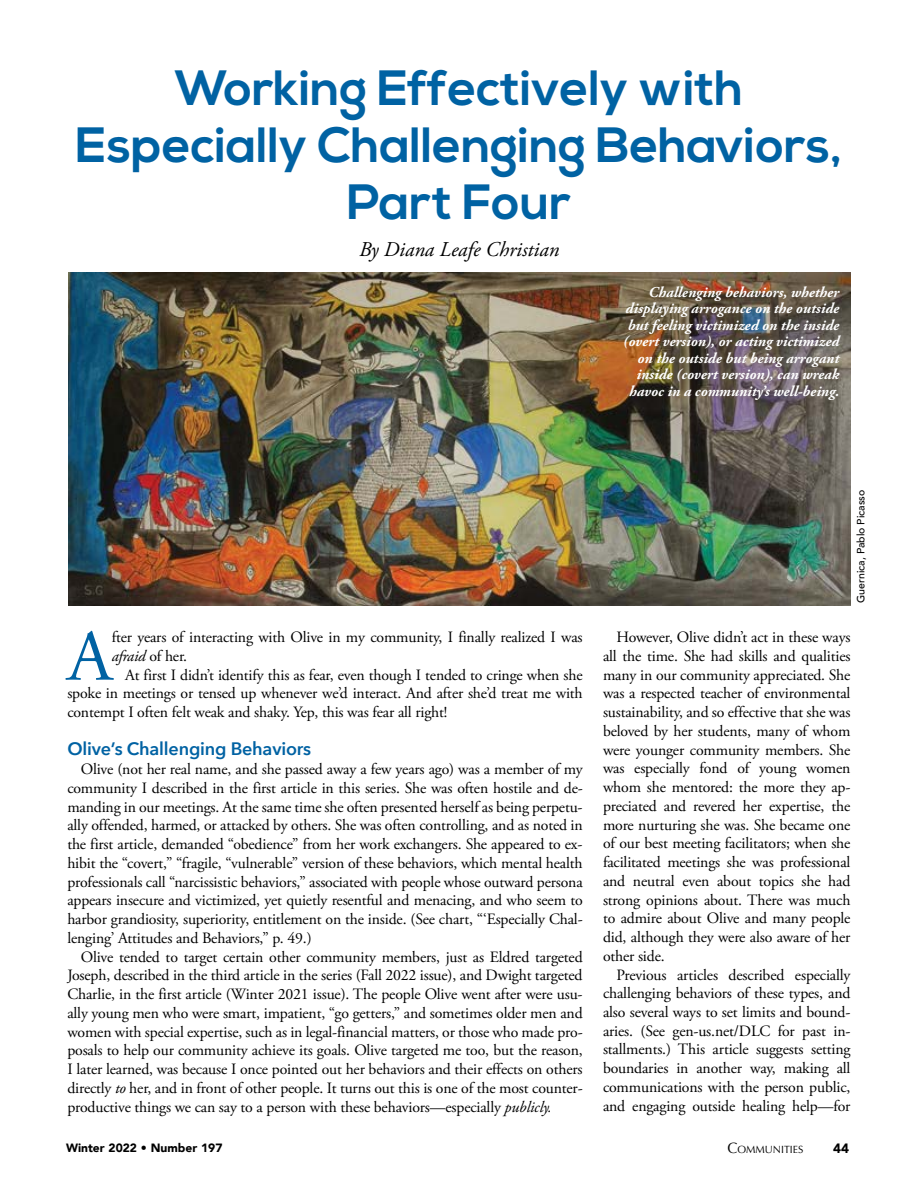
<style>
.page{position:relative;width:918px;height:1188px;background:#fff}
.page>*{position:absolute;margin:0;border:0;box-sizing:border-box;transform-origin:0 0}
.t1{font:72.3px "Adobe Garamond Pro";color:#0062a3}
.t2{font:700 49.5px/57px "Nexa";color:#0062a3;text-align:center}
.t3{font:italic 21px "Adobe Garamond Pro";color:#000}
.t4{font:600 18px "Avenir Next";letter-spacing:-.01em;color:#0062a3}
.t5{font:15.75px/18.8px "Adobe Garamond Pro";letter-spacing:-.01em;color:#000;text-align:justify}
.t6{font:italic 700 15px/16.5px "Adobe Garamond Pro";color:#fff;text-align:right}
.t7{font:900 13.5px "Avenir";color:#000}
.t8{font:900 12px "Avenir";color:#000}
.t9{font:500 10.5px "Avenir";color:#000}
.t10{font:10.5px "Optima";color:#000}
.s1{font-style:italic}
.s2{font-size:15px}
</style>
<div class="page">
<img style="left:68px;top:273px;width:783px;height:333px">
<h2 class="t2" style="left:76px;top:61px;width:768px">Working Effectively with<br>Especially Challenging Behaviors,<br>Part Four</h2>
<h3 class="t3" style="left:359px;top:237px;width:202px">By Diana Leafe Christian</h3>
<p class="t6" style="left:623px;top:284px;width:217px">Challenging behaviors, whether displaying arrogance on the outside but feeling victimized on the inside (overt version), or acting victimized on the outside but being arrogant inside (covert version), can wreak havoc in a community’s well-being.</p>
<h1 class="t1" style="left:67px;top:613px;width:47px">A</h1>
<p class="t5" style="left:112px;top:628px;width:473px">fter years of interacting with Olive in my community, I finally realized I was <span class="s1">afraid</span> of her.</p>
<p class="t5" style="left:67px;top:666px;width:517px;text-indent:58px">At first I didn’t identify this as fear, even though I tended to cringe when she spoke in meetings or tensed up whenever we’d interact. And after she’d treat me with contempt I often felt weak and shaky. Yep, this was fear all right!</p>
<p class="t4" style="left:67px;top:734px;width:245px">Olive’s Challenging Behaviors</p>
<p class="t5" style="left:67px;top:760px;width:517px;text-indent:13px">Olive (not her real name, and she passed away a few years ago) was a member of my community I described in the first article in this series. She was often hostile and de&shy;manding in our meetings. At the same time she often presented herself as being perpetu&shy;ally offended, harmed, or attacked by others. She was often controlling, and as noted in the first article, demanded “obedience” from her work exchangers. She appeared to ex&shy;hibit the “covert,” “fragile, “vulnerable” version of these behaviors, which mental health professionals call “narcissistic behaviors,” associated with people whose outward persona appears insecure and victimized, yet quietly resentful and menacing, and who seem to harbor grandiosity, superiority, entitlement on the inside. (See chart, “‘Especially Chal&shy;lenging’ Attitudes and Behaviors,” p. 49.)</p>
<p class="t5" style="left:67px;top:948px;width:517px;text-indent:13px">Olive tended to target certain other community members, just as Eldred targeted Joseph, described in the third article in the series (Fall 2022 issue), and Dwight targeted Charlie, in the first article (Winter 2021 issue). The people Olive went after were usu&shy;ally young men who were smart, impatient, “go getters,” and sometimes older men and women with special expertise, such as in legal-financial matters, or those who made pro&shy;posals to help our community achieve its goals. Olive targeted me too, but the reason, I later learned, was because I once pointed out her behaviors and their effects on others directly <span class="s1">to</span> her, and in front of other people. It turns out this is one of the most counter&shy;productive things we can say to a person with these behaviors—especially <span class="s1">publicly.</span></p>
<p class="t9" style="left:852px;top:603px;width:115px;rotate:-90deg">Guernica, Pablo Picasso</p>
<p class="t5" style="left:603px;top:628px;width:249px;text-indent:13px">However, Olive didn’t act in these ways all the time. She had skills and qualities many in our community appreciated. She was a respected teacher of environmental sustainability, and so effective that she was beloved by her students, many of whom were younger community members. She was especially fond of young women whom she mentored: the more they ap&shy;preciated and revered her expertise, the more nurturing she was. She became one of our best meeting facilitators; when she facilitated meetings she was professional and neutral even about topics she had strong opinions about. There was much to admire about Olive and many people did, although they were also aware of her other side.</p>
<p class="t5" style="left:603px;top:966px;width:249px;text-indent:13px">Previous articles described especially challenging behaviors of these types, and also several ways to set limits and bound&shy;aries. (See gen-us.net/DLC for past in&shy;stallments.) This article suggests setting boundaries in another way, making all communications with the person public, and engaging outside healing help—for</p>
<p class="t8" style="left:66px;top:1138px;width:158px">Winter 2022 • Number 197</p>
<p class="t10" style="left:727px;top:1144px;width:77px"><span class="s2">C</span>OMMUNITIES</p>
<p class="t7" style="left:833px;top:1137px;width:17px">44</p>
</div>
